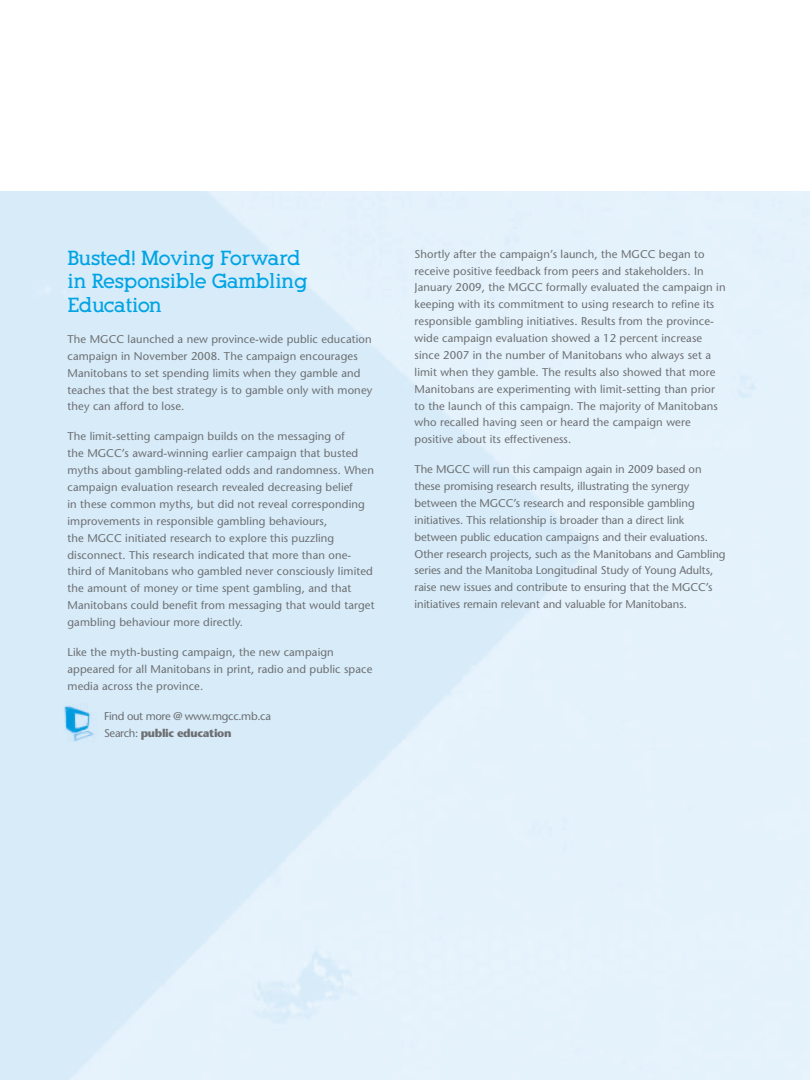
<style>
.page{position:relative;width:810px;height:1080px;background:#fff}
.page>*{position:absolute;margin:0;border:0;box-sizing:border-box;transform-origin:0 0}
.t1{font:700 20px/23.8px "Alexandria FLF";color:#00a4e4}
.t2{font:11.25px/16.9px "Stone Sans";letter-spacing:.01em;color:#6d6f71}
.t3{font:11.25px/16.9px "Stone Sans";letter-spacing:-.03em;color:#6d6f71}
.s1{font-weight:700}
</style>
<div class="page">
<img style="left:63px;top:704px;width:34px;height:39px">
<h1 class="t1" style="left:68px;top:246px;width:241px">Busted! Moving Forward in Responsible Gambling<br>Education</h1>
<p class="t2" style="left:68px;top:331px;width:306px">The MGCC launched a new province-wide public education campaign in November 2008. The campaign encourages Manitobans to set spending limits when they gamble and teaches that the best strategy is to gamble only with money they can afford to lose.</p>
<p class="t2" style="left:68px;top:428px;width:309px">The limit-setting campaign builds on the messaging of<br>the MGCC’s award-winning earlier campaign that busted myths about gambling-related odds and randomness. When campaign evaluation research revealed decreasing belief<br>in these common myths, but did not reveal corresponding improvements in responsible gambling behaviours,<br>the MGCC initiated research to explore this puzzling disconnect. This research indicated that more than one&shy;third of Manitobans who gambled never consciously limited the amount of money or time spent gambling, and that Manitobans could benefit from messaging that would target gambling behaviour more directly.</p>
<p class="t2" style="left:68px;top:644px;width:306px">Like the myth-busting campaign, the new campaign appeared for all Manitobans in print, radio and public space media across the province.</p>
<p class="t3" style="left:104px;top:707px;width:168px">Find out more @ www.mgcc.mb.ca<br>Search: <span class="s1">public education</span></p>
<p class="t2" style="left:415px;top:245px;width:313px">Shortly after the campaign’s launch, the MGCC began to receive positive feedback from peers and stakeholders. In January 2009, the MGCC formally evaluated the campaign in keeping with its commitment to using research to refine its responsible gambling initiatives. Results from the province&shy;wide campaign evaluation showed a 12 percent increase since 2007 in the number of Manitobans who always set a limit when they gamble. The results also showed that more Manitobans are experimenting with limit-setting than prior to the launch of this campaign. The majority of Manitobans who recalled having seen or heard the campaign were positive about its effectiveness.</p>
<p class="t2" style="left:415px;top:461px;width:313px">The MGCC will run this campaign again in 2009 based on these promising research results, illustrating the synergy between the MGCC’s research and responsible gambling initiatives. This relationship is broader than a direct link between public education campaigns and their evaluations.<br>Other research projects, such as the Manitobans and Gambling series and the Manitoba Longitudinal Study of Young Adults, raise new issues and contribute to ensuring that the MGCC’s initiatives remain relevant and valuable for Manitobans.</p>
</div>
